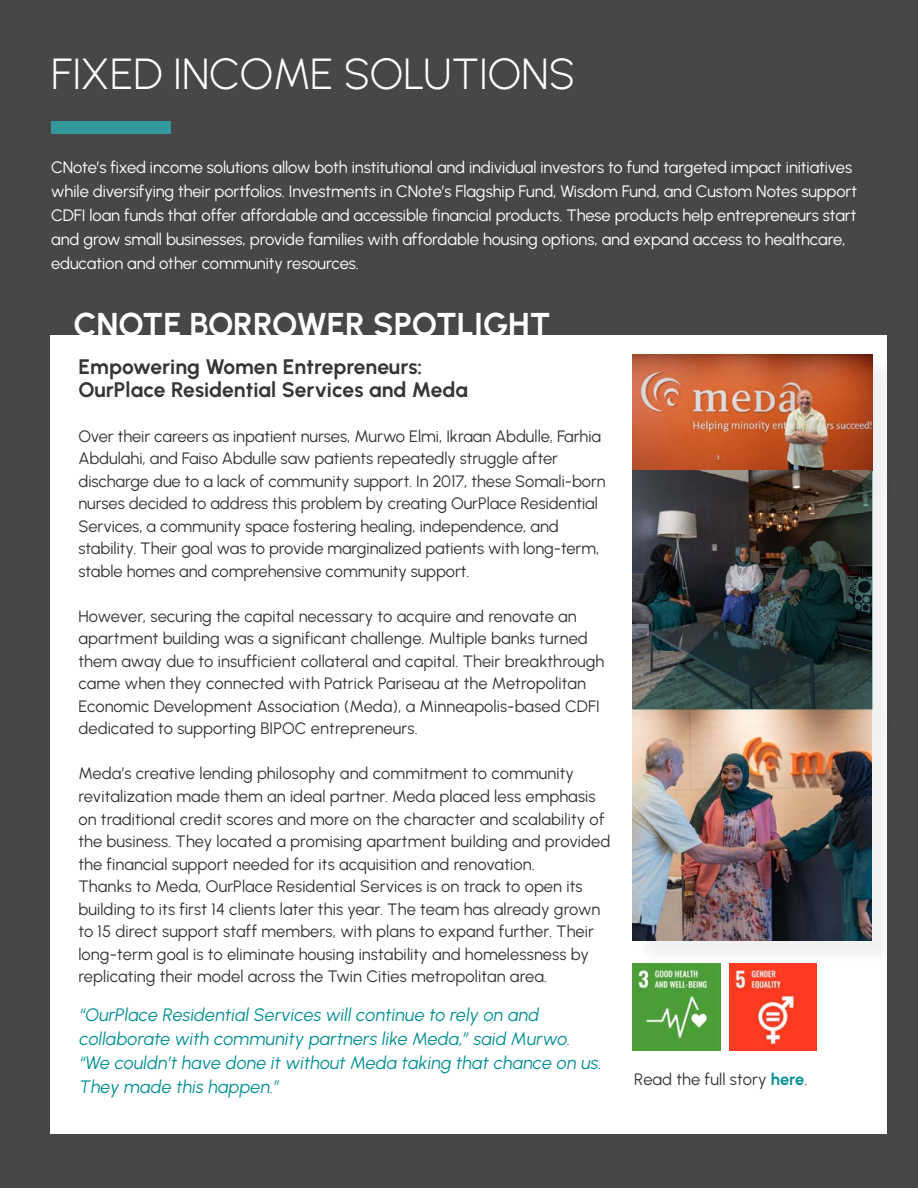
<style>
.page{position:relative;width:918px;height:1188px;background:#474747}
.page>*{position:absolute;margin:0;border:0;box-sizing:border-box;transform-origin:0 0}
.t1{font:43.5px "Urbanist";color:#fff}
.t2{font:700 33px "Urbanist";letter-spacing:-.01em;color:#fff}
.t3{font:700 21px/22.5px "Urbanist";color:#353735}
.t4{font:italic 18px/24px "Urbanist";letter-spacing:.005em;color:#089194}
.t5{font:16.5px/22.5px "Urbanist";color:#353735}
.t6{font:16.5px/24px "Urbanist";letter-spacing:-.005em;color:#fff}
.s1{font-weight:700;color:#089194}
</style>
<div class="page">
<div style="left:50px;top:335px;width:837px;height:799px;background:#fff"></div>
<div style="left:635px;top:357px;width:263px;height:139px;background:#000;opacity:.06"></div>
<img style="left:632px;top:354px;width:241px;height:116px">
<div style="left:635px;top:473px;width:262px;height:263px;background:#000;opacity:.06"></div>
<div style="left:635px;top:713px;width:262px;height:253px;background:#000;opacity:.06"></div>
<img style="left:632px;top:470px;width:241px;height:240px">
<div style="left:51px;top:121px;width:120px;height:13px;background:#32989b"></div>
<img style="left:633px;top:963px;width:87px;height:88px">
<img style="left:729px;top:963px;width:88px;height:88px">
<h1 class="t1" style="left:51px;top:45px;width:525px">FIXED INCOME SOLUTIONS</h1>
<p class="t6" style="left:51px;top:155px;width:807px">CNote’s fixed income solutions allow both institutional and individual investors to fund targeted impact initiatives while diversifying their portfolios. Investments in CNote’s Flagship Fund, Wisdom Fund, and Custom Notes support CDFI loan funds that offer affordable and accessible financial products. These products help entrepreneurs start and grow small businesses, provide families with affordable housing options, and expand access to healthcare, education and other community resources.</p>
<h2 class="t2" style="left:74px;top:303px;width:478px">CNOTE BORROWER SPOTLIGHT</h2>
<p class="t3" style="left:78px;top:355px;width:391px">Empowering Women Entrepreneurs:<br>OurPlace Residential Services and Meda</p>
<p class="t5" style="left:78px;top:424px;width:529px">Over their careers as inpatient nurses, Murwo Elmi, Ikraan Abdulle, Farhia Abdulahi, and Faiso Abdulle saw patients repeatedly struggle after discharge due to a lack of community support. In 2017, these Somali-born nurses decided to address this problem by creating OurPlace Residential Services, a community space fostering healing, independence, and stability. Their goal was to provide marginalized patients with long-term, stable homes and comprehensive community support.</p>
<p class="t5" style="left:78px;top:604px;width:527px">However, securing the capital necessary to acquire and renovate an apartment building was a significant challenge. Multiple banks turned them away due to insufficient collateral and capital. Their breakthrough came when they connected with Patrick Pariseau at the Metropolitan Economic Development Association (Meda), a Minneapolis-based CDFI dedicated to supporting BIPOC entrepreneurs.</p>
<p class="t5" style="left:78px;top:762px;width:533px">Meda’s creative lending philosophy and commitment to community revitalization made them an ideal partner. Meda placed less emphasis on traditional credit scores and more on the character and scalability of the business. They located a promising apartment building and provided the financial support needed for its acquisition and renovation.<br>Thanks to Meda, OurPlace Residential Services is on track to open its building to its first 14 clients later this year. The team has already grown to 15 direct support staff members, with plans to expand further. Their long-term goal is to eliminate housing instability and homelessness by replicating their model across the Twin Cities metropolitan area.</p>
<p class="t4" style="left:80px;top:1002px;width:524px">“OurPlace Residential Services will continue to rely on and collaborate with community partners like Meda,” said Murwo. “We couldn’t have done it without Meda taking that chance on us.<br>They made this happen.”</p>
<p class="t5" style="left:634px;top:1068px;width:175px">Read the full story <span class="s1">here</span>.</p>
</div>
